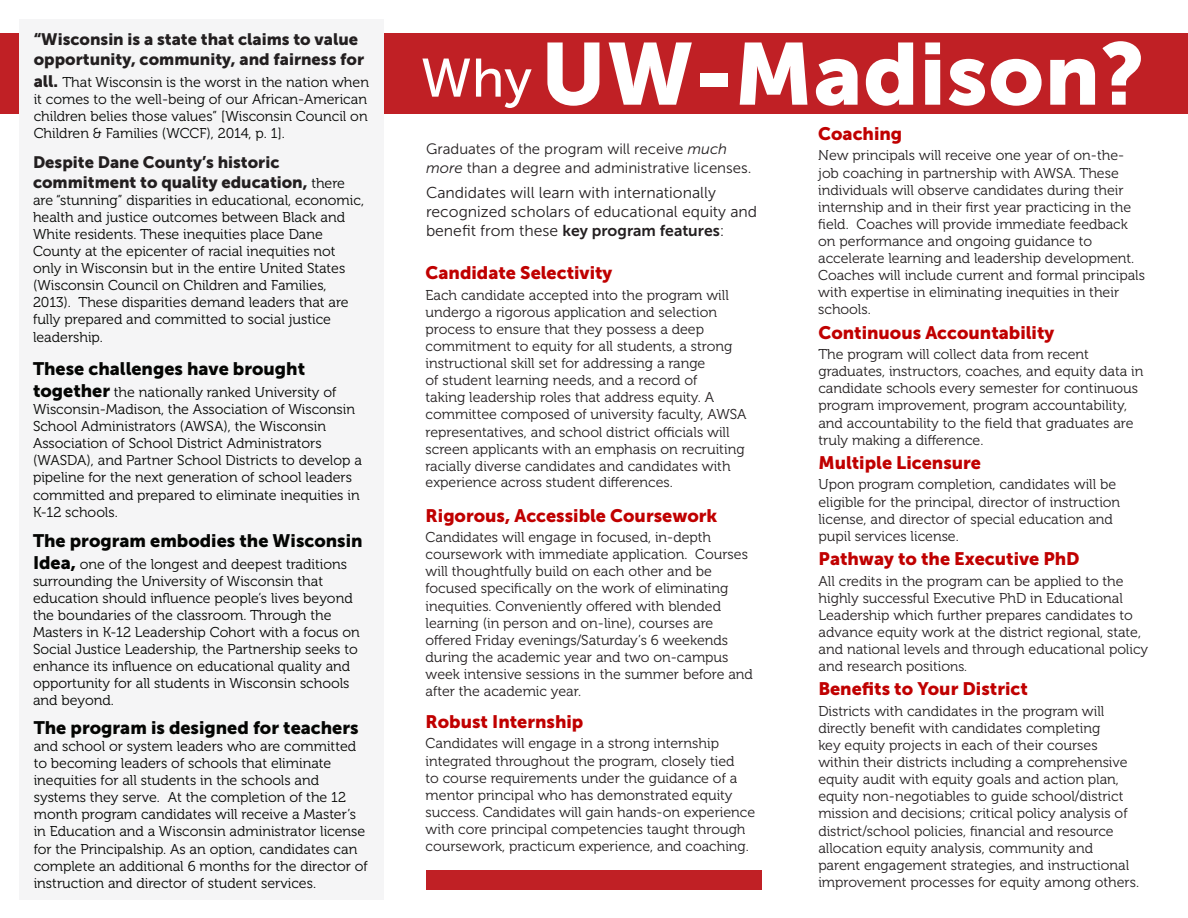
<style>
.page{position:relative;width:1188px;height:918px;background:#fff}
.page>*{position:absolute;margin:0;border:0;box-sizing:border-box;transform-origin:0 0}
.t1{font:87px "Museo Sans 900";letter-spacing:.01em;color:#fff}
.t2{font:18px "Museo Sans 900";color:#c00000}
.t3{font:18px "Museo Sans 900";color:#040503}
.t4{font:16.5px/19.8px "Museo Sans 900";color:#231f20}
.t5{font:15.75px/18.9px "Museo Sans 300";color:#231f20}
.t6{font:15px/18.9px "Museo Sans 300";color:#231f20}
.t7{font:14.25px/17.1px "Museo 300";color:#231f20}
.t8{font:14.25px/17.1px "Museo 300";color:#040503}
.s1{font-family:"Museo Sans 900";font-size:16.5px;color:#231f20}
.s2{font-family:"Museo 300";font-size:14.25px;color:#040503}
.s3{font-family:"Museo Sans 900";font-size:18px}
.s4{font-family:"Museo Sans 500";font-size:54px}
.s5{font-style:italic}
.s6{font-family:"Museo Sans 700"}
.s7{font-size:13.5px}
</style>
<div class="page">
<div style="left:0;top:33px;width:1188px;height:80px;background:#c02025"></div>
<div style="left:19px;top:19px;width:364px;height:880px;background:#f5f5f6"></div>
<div style="left:426px;top:870px;width:336px;height:19px;background:#c02025"></div>
<p class="t4" style="left:34px;top:30px;width:332px">“Wisconsin is a state that claims to value opportunity, community, and fairness for</p>
<p class="t8" style="left:34px;top:74px;width:337px"><span class="s1">all.</span> That Wisconsin is the worst in the nation when it comes to the well-being of our African-American children belies those values” [Wisconsin Council on Children &amp; Families (WCCF), 2014, p. 1].</p>
<p class="t4" style="left:33px;top:152px;width:314px">Despite Dane County’s historic commitment to quality education, <span class="s2">there</span></p>
<p class="t8" style="left:33px;top:192px;width:333px">are “stunning” disparities in educational, economic, health and justice outcomes between Black and White residents. These inequities place Dane County at the epicenter of racial inequities not only in Wisconsin but in the entire United States (Wisconsin Council on Children and Families, 2013). These disparities demand leaders that are fully prepared and committed to social justice leadership.</p>
<p class="t3" style="left:33px;top:359px;width:274px">These challenges have brought</p>
<p class="t8" style="left:33px;top:384px;width:330px"><span class="s3">together</span> the nationally ranked University of Wisconsin-Madison, the Association of Wisconsin School Administrators (AWSA), the Wisconsin Association of School District Administrators (WASDA), and Partner School Districts to develop a pipeline for the next generation of school leaders committed and prepared to eliminate inequities in K-12 schools.</p>
<p class="t3" style="left:33px;top:530px;width:331px">The program embodies the Wisconsin</p>
<p class="t8" style="left:33px;top:555px;width:328px"><span class="s3">Idea,</span> one of the longest and deepest traditions surrounding the University of Wisconsin that education should influence people’s lives beyond the boundaries of the classroom. Through the Masters in K-12 Leadership Cohort with a focus on Social Justice Leadership, the Partnership seeks to enhance its influence on educational quality and opportunity for all students in Wisconsin schools and beyond.</p>
<p class="t3" style="left:34px;top:717px;width:326px">The program is designed for teachers</p>
<p class="t8" style="left:34px;top:738px;width:336px">and school or system leaders who are committed to becoming leaders of schools that eliminate inequities for all students in the schools and systems they serve. At the completion of the 12 month program candidates will receive a Master’s in Education and a Wisconsin administrator license for the Principalship. As an option, candidates can complete an additional 6 months for the director of instruction and director of student services.</p>
<p class="t1" style="left:421px;top:25px;width:725px"><span class="s4">Why</span> UW-Madison?</p>
<p class="t6" style="left:426px;top:139px;width:327px">Graduates of the program will receive <span class="s5">much more</span> than a degree and administrative licenses.</p>
<p class="t5" style="left:426px;top:184px;width:333px">Candidates will learn with internationally recognized scholars of educational equity and benefit from these <span class="s6">key program features</span>:</p>
<p class="t2" style="left:426px;top:263px;width:188px">Candidate Selectivity</p>
<p class="t7" style="left:426px;top:287px;width:322px">Each candidate accepted into the program will undergo a rigorous application and selection process to ensure that they possess a deep commitment to equity for all students, a strong instructional skill set for addressing a range<br>of student learning needs, and a record of<br>taking leadership roles that address equity. A committee composed of university faculty, AWSA representatives, and school district officials will screen applicants with an emphasis on recruiting racially diverse candidates and candidates with experience across student differences.</p>
<p class="t2" style="left:426px;top:505px;width:293px">Rigorous, Accessible Coursework</p>
<p class="t7" style="left:426px;top:529px;width:329px">Candidates will engage in focused, in-depth coursework with immediate application. Courses will thoughtfully build on each other and be focused specifically on the work of eliminating inequities. Conveniently offered with blended learning (in person and on-line), courses are offered Friday evenings/Saturday’s 6 weekends during the academic year and two on-campus week intensive sessions in the summer before and after the academic year.</p>
<p class="t2" style="left:426px;top:711px;width:159px">Robust Internship</p>
<p class="t7" style="left:426px;top:735px;width:331px">Candidates will engage in a strong internship integrated throughout the program, closely tied<br>to course requirements under the guidance of a mentor principal who has demonstrated equity success. Candidates will gain hands-on experience with core principal competencies taught through coursework, practicum experience, and coaching.</p>
<p class="t2" style="left:818px;top:123px;width:86px">Coaching</p>
<p class="t7" style="left:818px;top:147px;width:328px">New principals will receive one year of on-the&shy;job coaching in partnership with AWSA. These individuals will observe candidates during their internship and in their first year practicing in the field. Coaches will provide immediate feedback on performance and ongoing guidance to accelerate learning and leadership development.<br>Coaches will include current and formal principals with expertise in eliminating inequities in their schools.</p>
<p class="t2" style="left:818px;top:322px;width:237px">Continuous Accountability</p>
<p class="t7" style="left:818px;top:346px;width:327px">The program will collect data from recent graduates, instructors, coaches, and equity data in candidate schools every semester for continuous program improvement, program accountability, and accountability to the field that graduates are truly making a difference.</p>
<p class="t2" style="left:819px;top:452px;width:164px">Multiple Licensure</p>
<p class="t7" style="left:819px;top:476px;width:303px">Upon program completion, candidates will be eligible for the principal, director of instruction license, and director of special education and pupil services license.</p>
<p class="t2" style="left:819px;top:549px;width:263px">Pathway to the Executive PhD</p>
<p class="t7" style="left:819px;top:572px;width:331px">All credits in the program can be applied to the highly successful Executive PhD in Educational Leadership which further prepares candidates to advance equity work at the district regional, state, and national levels and through educational policy and research positio<span class="s7">ns.</span></p>
<p class="t2" style="left:818px;top:679px;width:211px">Benefits to Your District</p>
<p class="t7" style="left:818px;top:703px;width:322px">Districts with candidates in the program will directly benefit with candidates completing<br>key equity projects in each of their courses within their districts including a comprehensive equity audit with equity goals and action plan, equity non-negotiables to guide school/district mission and decisions; critical policy analysis of district/school policies, financial and resource allocation equity analysis, community and<br>parent engagement strategies, and instructional improvement processes for equity among others.</p>
</div>
